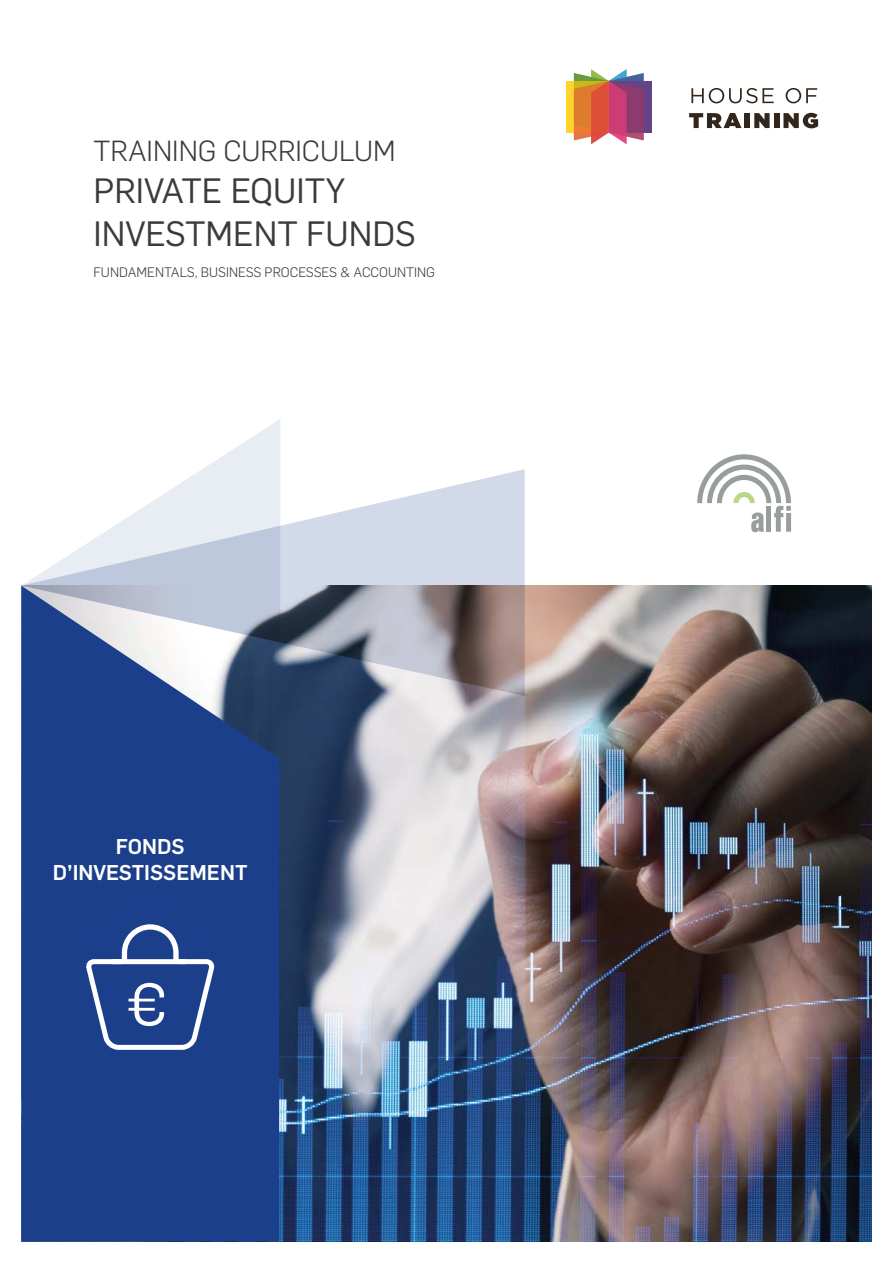
<style>
.page{position:relative;width:893px;height:1263px;background:#fff}
.page>*{position:absolute;margin:0;border:0;box-sizing:border-box;transform-origin:0 0}
.t1{font:34.5px/43.2px "Flama";color:#3b3b3a}
.t2{font:300 28.5px "Flama";color:#3b3b3a}
.t3{font:500 21px/25.2px "Flama";color:#fff;text-align:center}
.t4{font:300 13.5px "Flama";color:#3c3b39}
</style>
<div class="page">
<svg style="left:203px;top:419px;width:77px;height:50px;fill:#f0f2f7"></svg>
<svg style="left:21px;top:469px;width:504px;height:117px"></svg>
<img style="left:525px;top:586px;width:347px;height:656px">
<img style="left:21px;top:586px;width:504px;height:656px">
<svg style="left:697px;top:454px;width:94px;height:78px"></svg>
<svg style="left:86px;top:897px;width:128px;height:153px;background:#3e5b9c"></svg>
<div style="left:566px;top:81px;width:43px;height:52px;background:linear-gradient(to bottom,#ffd32b,#ffd32b)"></div>
<div style="left:609px;top:81px;width:42px;height:52px;background:#644386"></div>
<svg style="left:574px;top:69px;width:70px;height:75px"></svg>
<svg style="left:691px;top:88px;width:83px;height:15px"></svg>
<svg style="left:786px;top:88px;width:31px;height:15px"></svg>
<svg style="left:689px;top:113px;width:52px;height:15px"></svg>
<div style="left:745px;top:113px;width:5px;height:15px;background:#32261c"></div>
<svg style="left:754px;top:113px;width:16px;height:15px"></svg>
<div style="left:774px;top:113px;width:5px;height:15px;background:#32261c"></div>
<svg style="left:783px;top:113px;width:35px;height:15px"></svg>
<h2 class="t2" style="left:94px;top:132px;width:304px">TRAINING CURRICULUM</h2>
<h1 class="t1" style="left:94px;top:167px;width:324px">PRIVATE EQUITY<br>INVESTMENT FUNDS</h1>
<p class="t4" style="left:94px;top:263px;width:343px">FUNDAMENTALS, BUSINESS PROCESSES &amp; ACCOUNTING</p>
<h3 class="t3" style="left:53px;top:833px;width:196px">FONDS<br>D’INVESTISSEMENT</h3>
</div>
